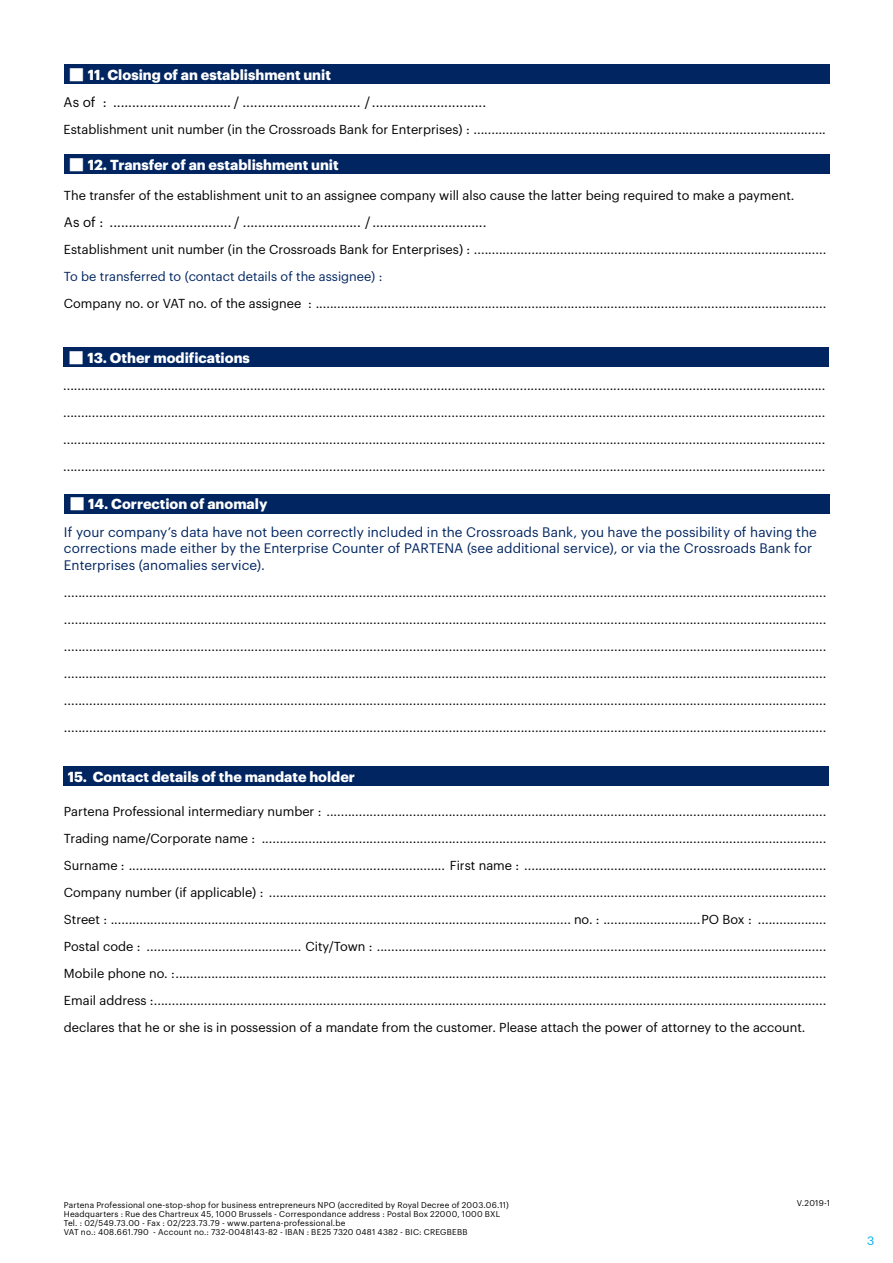
<style>
.page{position:relative;width:893px;height:1263px;background:#fff}
.page>*{position:absolute;margin:0;border:0;box-sizing:border-box;transform-origin:0 0}
.t1{font:700 14.25px "Graphik";color:#fff}
.t2{font:13.5px/16.5px "Graphik";letter-spacing:.005em;color:#002561}
.t3{font:13.5px "Graphik";color:#000}
.t4{font:12.75px "Graphik";color:#000}
.t5{font:12.75px "Graphik";color:#002561}
.t6{font:12px "Graphik";color:#00aeef}
.t7{font:8.25px/9px "Graphik";letter-spacing:.02em;color:#000}
</style>
<div class="page">
<div style="left:64px;top:766px;width:765px;height:20px;background:#002561"></div>
<div style="left:64px;top:64px;width:765px;height:20px;background:#002561"></div>
<div style="left:64px;top:155px;width:765px;height:19px;background:#002561"></div>
<div style="left:64px;top:494px;width:766px;height:19px;background:#002561"></div>
<div style="left:64px;top:348px;width:765px;height:19px;background:#002561"></div>
<p class="t1" style="left:68px;top:64px;width:264px">■ 11. Closing of an establishment unit</p>
<p class="t3" style="left:64px;top:92px;width:424px">As of : ............................... / ............................... / ..............................</p>
<p class="t4" style="left:64px;top:120px;width:764px">Establishment unit number (in the Crossroads Bank for Enterprises) : ..................................................................................................</p>
<p class="t1" style="left:68px;top:154px;width:272px">■ 12. Transfer of an establishment unit</p>
<p class="t4" style="left:64px;top:185px;width:732px">The transfer of the establishment unit to an assignee company will also cause the latter being required to make a payment.</p>
<p class="t3" style="left:64px;top:211px;width:424px">As of : ................................ / ............................... / ..............................</p>
<p class="t4" style="left:64px;top:239px;width:764px">Establishment unit number (in the Crossroads Bank for Enterprises) : ..................................................................................................</p>
<p class="t5" style="left:64px;top:266px;width:320px">To be transferred to (contact details of the assignee) :</p>
<p class="t4" style="left:64px;top:293px;width:764px">Company no. or VAT no. of the assignee : ..............................................................................................................................................</p>
<p class="t1" style="left:68px;top:347px;width:184px">■ 13. Other modifications</p>
<p class="t4" style="left:63px;top:376px;width:764px">....................................................................................................................................................................................................................</p>
<p class="t4" style="left:63px;top:403px;width:764px">....................................................................................................................................................................................................................</p>
<p class="t4" style="left:63px;top:430px;width:764px">....................................................................................................................................................................................................................</p>
<p class="t4" style="left:63px;top:457px;width:764px">....................................................................................................................................................................................................................</p>
<p class="t1" style="left:69px;top:493px;width:200px">■ 14. Correction of anomaly</p>
<p class="t2" style="left:64px;top:522px;width:754px">If your company’s data have not been correctly included in the Crossroads Bank, you have the possibility of having the corrections made either by the Enterprise Counter of PARTENA (see additional service), or via the Crossroads Bank for<br>Enterprises (anomalies service).</p>
<p class="t4" style="left:64px;top:583px;width:764px">....................................................................................................................................................................................................................</p>
<p class="t4" style="left:64px;top:610px;width:764px">....................................................................................................................................................................................................................</p>
<p class="t4" style="left:64px;top:637px;width:764px">....................................................................................................................................................................................................................</p>
<p class="t4" style="left:64px;top:664px;width:764px">....................................................................................................................................................................................................................</p>
<p class="t4" style="left:64px;top:691px;width:764px">....................................................................................................................................................................................................................</p>
<p class="t4" style="left:64px;top:718px;width:764px">....................................................................................................................................................................................................................</p>
<p class="t1" style="left:68px;top:766px;width:289px">15. Contact details of the mandate holder</p>
<p class="t4" style="left:64px;top:802px;width:764px">Partena Professional intermediary number : ...........................................................................................................................................</p>
<p class="t4" style="left:64px;top:829px;width:764px">Trading name/Corporate name : .............................................................................................................................................................</p>
<p class="t4" style="left:64px;top:856px;width:764px">Surname : ........................................................................................ First name : ....................................................................................</p>
<p class="t4" style="left:64px;top:883px;width:764px">Company number (if applicable) : ...........................................................................................................................................................</p>
<p class="t4" style="left:64px;top:910px;width:764px">Street : ................................................................................................................................ no. : ...........................PO Box : ...................</p>
<p class="t4" style="left:64px;top:937px;width:764px">Postal code : ........................................... City/Town : .............................................................................................................................</p>
<p class="t4" style="left:64px;top:964px;width:764px">Mobile phone no. :.....................................................................................................................................................................................</p>
<p class="t4" style="left:64px;top:991px;width:764px">Email address :...........................................................................................................................................................................................</p>
<p class="t4" style="left:64px;top:1018px;width:743px">declares that he or she is in possession of a mandate from the customer. Please attach the power of attorney to the account.</p>
<p class="t7" style="left:64px;top:1200px;width:446px">Partena Professional one-stop-shop for business entrepreneurs NPO (accredited by Royal Decree of 2003.06.11)</p>
<p class="t7" style="left:797px;top:1198px;width:35px">V.2019-1</p>
<p class="t7" style="left:64px;top:1209px;width:438px">Headquarters : Rue des Chartreux 45, 1000 Brussels - Correspondance address : Postal Box 22000, 1000 BXL<br>Tel. : 02/549.73.00 - Fax : 02/223.73.79 - www.partena-professional.be<br>VAT no.: 408.661.790 - Account no.: 732-0048143-82 - IBAN : BE25 7320 0481 4382 - BIC: CREGBEBB</p>
<p class="t6" style="left:867px;top:1232px;width:9px">3</p>
</div>
